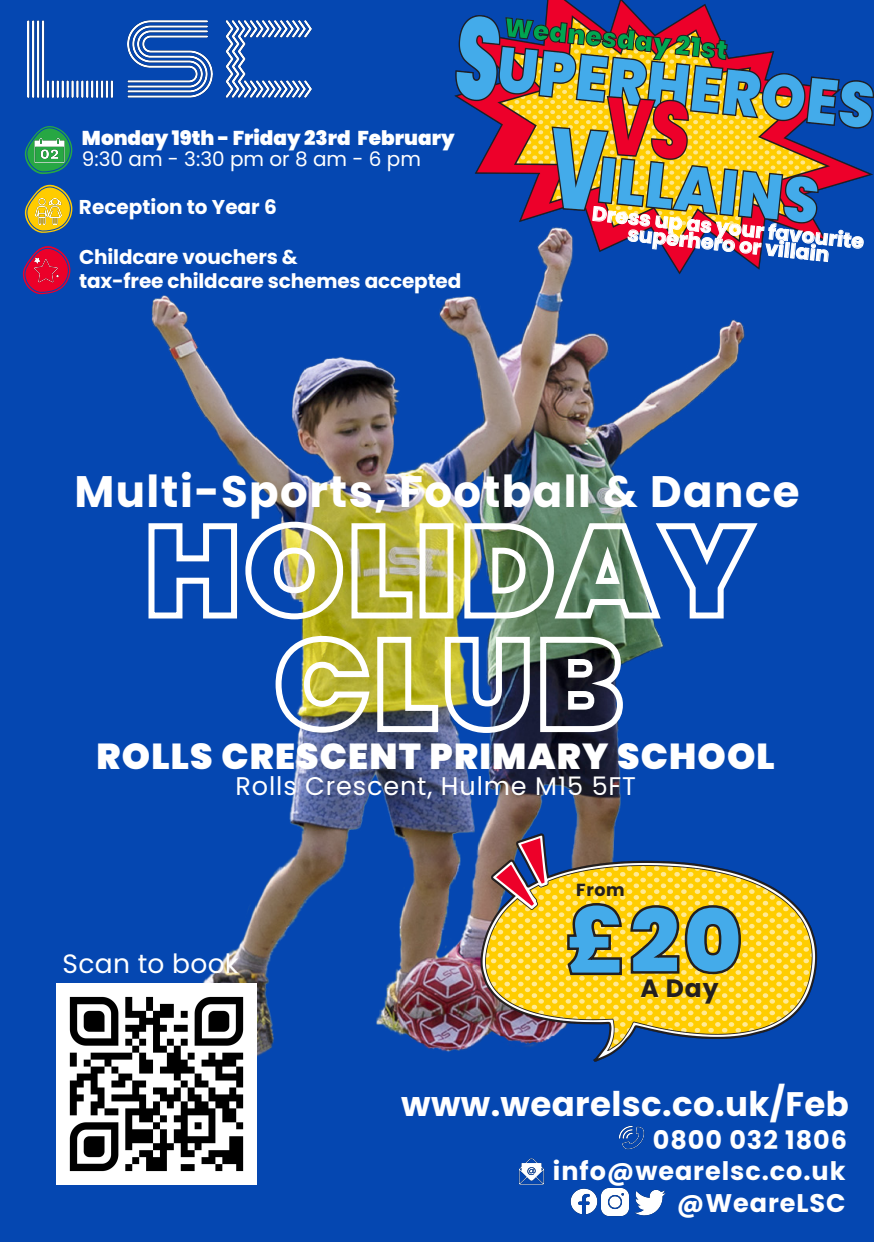
<style>
.page{position:relative;width:874px;height:1242px;background:#fff}
.page>*{position:absolute;margin:0;border:0;box-sizing:border-box;transform-origin:0 0}
.t1{font:900 89.5px "Poppins";color:#44abea}
.t2{font:700 44px "Poppins";letter-spacing:.035em;color:#fff}
.t3{font:900 36px "Poppins";letter-spacing:.035em;color:#fff}
.t4{font:700 34px "Poppins";letter-spacing:.01em;color:#fff}
.t5{font:900 26.5px "Poppins";color:#00a551}
.t6{font:26.5px "Poppins";letter-spacing:.01em;color:#fff}
.t7{font:700 25.5px/31.7px "Poppins";letter-spacing:.035em;color:#fff;text-align:right}
.t8{font:25.5px "Poppins";letter-spacing:.035em;color:#fff}
.t9{font:700 25px "Poppins";color:#231f20}
.t10{font:700 20px/24px "Poppins";letter-spacing:-.005em;color:#fff}
.t11{font:900 20px "Poppins";color:#fff}
.t12{font:20px "Poppins";color:#fff}
.t13{font:700 17.5px "Poppins";color:#231f20}
</style>
<div class="page">
<div style="left:0;top:0;width:874px;height:1241px;background:#0547b1"></div>
<img style="left:72px;top:21px;width:239px;height:77px">
<svg style="left:23px;top:20px;width:49px;height:274px"></svg>
<img style="left:33px;top:134px;width:33px;height:32px">
<img style="left:36px;top:198px;width:25px;height:26px">
<img style="left:151px;top:288px;width:594px;height:828px">
<img style="left:33px;top:256px;width:28px;height:28px">
<svg style="left:148px;top:518px;width:267px;height:104px"></svg>
<div style="left:420px;top:523px;width:34px;height:95px;border:6px solid #fff"></div>
<svg style="left:461px;top:518px;width:297px;height:105px"></svg>
<img style="left:272px;top:632px;width:354px;height:104px">
<img style="left:635px;top:1189px;width:31px;height:27px">
<img style="left:570px;top:1188px;width:60px;height:28px">
<img style="left:618px;top:1125px;width:27px;height:25px">
<img style="left:518px;top:1158px;width:27px;height:27px">
<img style="left:450px;top:815px;width:368px;height:290px">
<svg style="left:566px;top:901px;width:176px;height:75px"></svg>
<img style="left:454px;top:0;width:420px;height:288px">
<svg style="left:505px;top:17px;width:223px;height:43px"></svg>
<svg style="left:592px;top:206px;width:272px;height:56px"></svg>
<img style="left:56px;top:983px;width:200px;height:200px">
<p class="t11" style="left:82px;top:126px;width:374px">Monday 19th - Friday 23rd February</p>
<p class="t12" style="left:82px;top:147px;width:341px">9:30 am - 3:30 pm or 8 am - 6 pm</p>
<p class="t10" style="left:79px;top:195px;width:199px">Reception to Year 6</p>
<p class="t10" style="left:79px;top:245px;width:384px">Childcare vouchers &amp;<br>tax-free childcare schemes accepted</p>
<h3 class="t5" style="left:506px;top:12px;width:226px;rotate:6deg">Wednesday 21st</h3>
<p class="t10" style="left:593px;top:205px;width:275px;line-height:16.5px;text-align:center;rotate:6deg">Dress up as your favourite superhero or villain</p>
<h2 class="t2" style="left:74px;top:465px;width:727px">Multi-Sports, Football &amp; Dance</h2>
<h3 class="t3" style="left:96px;top:735px;width:680px">ROLLS CRESCENT PRIMARY SCHOOL</h3>
<p class="t8" style="left:236px;top:771px;width:402px">Rolls Crescent, Hulme M15 5FT</p>
<h3 class="t6" style="left:63px;top:948px;width:177px">Scan to book</h3>
<p class="t13" style="left:576px;top:879px;width:50px">From</p>
<h1 class="t1" style="left:566px;top:889px;width:178px">£20</h1>
<p class="t9" style="left:641px;top:973px;width:80px">A Day</p>
<h3 class="t4" style="left:401px;top:1084px;width:449px">www.wearelsc.co.uk/Feb</h3>
<p class="t7" style="left:553px;top:1123px;width:296px">0800 032 1806 info@wearelsc.co.uk @WeareLSC</p>
</div>
